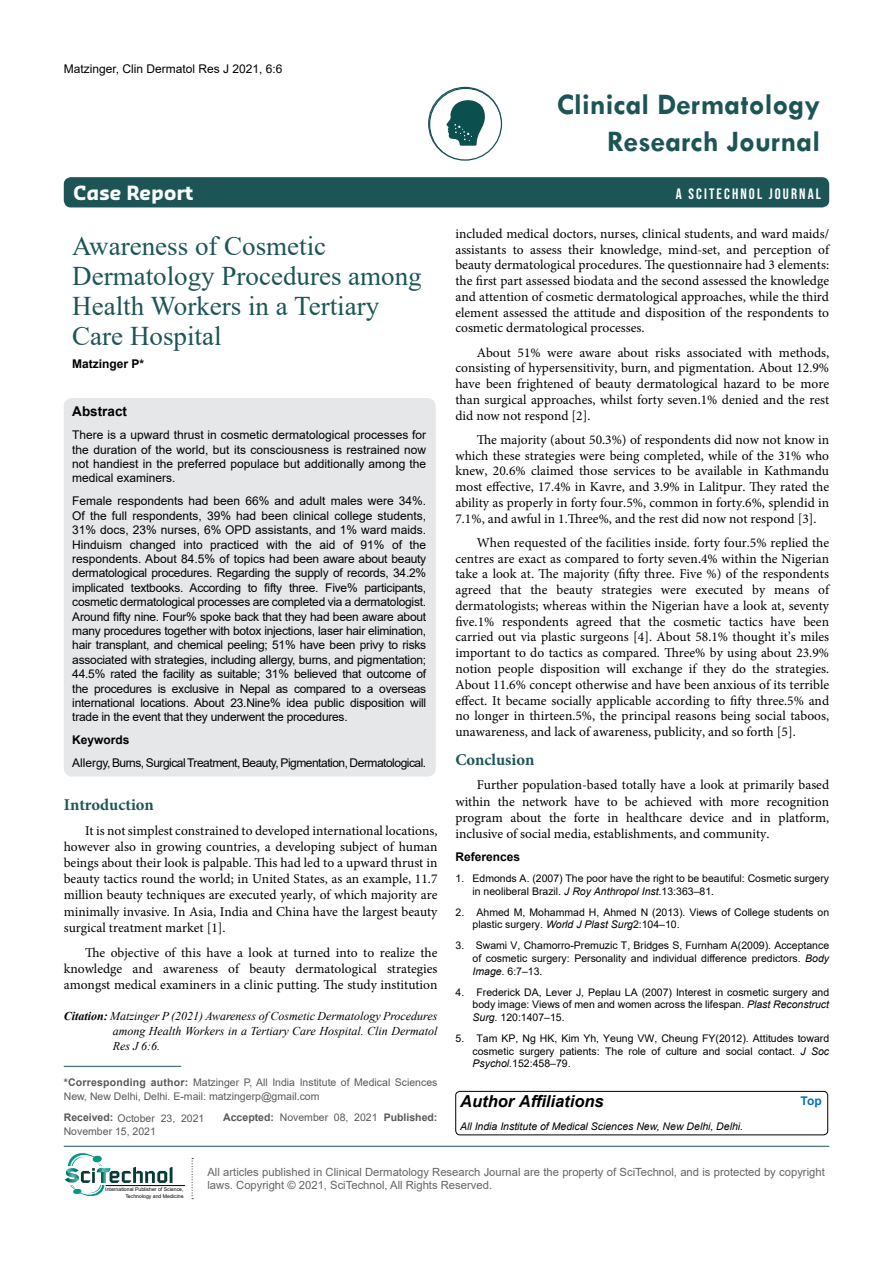
<style>
.page{position:relative;width:893px;height:1263px;background:#fff}
.page>*{position:absolute;margin:0;border:0;box-sizing:border-box;transform-origin:0 0}
.t1{font:700 30px/37.5px "Tw Cen";color:#1d5557;text-align:right}
.t2{font:27px/30px "Times New Roman";color:#1d5557}
.t3{font:700 19.2px "Sansa";color:#fff}
.t4{font:700 16.5px "Minion Pro";color:#1d5557}
.t5{font:italic 700 16.5px "Arial";color:#000}
.t6{font:15px "Bebas Neue";letter-spacing:.14em;color:#fff}
.t7{font:13.5px/15.8px "Minion Pro";color:#000;text-align:justify}
.t8{font:700 13.5px "Arial";color:#000}
.t9{font:12px/14.4px "Arial";letter-spacing:-.02em;color:#000;text-align:justify}
.t10{font:italic 12px/15px "Times New Roman";color:#000;text-align:justify}
.t11{font:12px "Arial";letter-spacing:-.04em;color:#000}
.t12{font:12px "Arial";color:#000}
.t13{font:700 12px "Arial";color:#000}
.t14{font:700 12px "Arial";color:#0072bc}
.t15{font:11.25px/13.5px "Arial";color:#636466}
.t16{font:10.5px/12.6px "Arial";color:#000;text-align:justify}
.t17{font:10.5px/13.5px "Arial";color:#58595b}
.t18{font:italic 10.5px "Arial";color:#000}
.t19{font:700 10.5px "Arial";color:#58595b}
.t20{font:5.1px/6.1px "Arial";color:#000;text-align:right}
.s1{font-weight:700}
.s2{font-weight:400}
.s3{font-style:italic}
</style>
<div class="page">
<div style="left:64px;top:177px;width:765px;height:30px;background:#1d5557;border-radius:7px"></div>
<hr style="left:64px;top:1146px;width:765px;height:1px;background:#1d5557">
<svg style="left:429px;top:88px;width:72px;height:72px"></svg>
<div style="left:428px;top:87px;width:74px;height:74px;border:1px solid #1d5557;border-radius:50%"></div>
<hr style="left:106px;top:1185px;width:79px;height:1px;background:#000">
<svg style="left:192px;top:1158px;width:1px;height:41px"></svg>
<svg style="left:65px;top:1153px;width:107px;height:43px"></svg>
<hr style="left:64px;top:1066px;width:117px;height:1px;background:#1d5557">
<div style="left:64px;top:398px;width:372px;height:379px;background:#e6e7e8;border-radius:9px"></div>
<div style="left:455px;top:1091px;width:373px;height:44px;border:1px solid #000;border-radius:4px"></div>
<p class="t12" style="left:64px;top:60px;width:220px">Matzinger, Clin Dermatol Res J 2021, 6:6</p>
<h1 class="t1" style="left:557px;top:85px;width:265px">Clinical Dermatology<br>Research Journal</h1>
<h3 class="t3" style="left:74px;top:181px;width:121px">Case Report</h3>
<p class="t6" style="left:676px;top:185px;width:147px">A SCITECHNOL JOURNAL</p>
<h2 class="t2" style="left:72px;top:230px;width:351px">Awareness of Cosmetic<br>Dermatology Procedures among<br>Health Workers in a Tertiary<br>Care Hospital</h2>
<p class="t13" style="left:72px;top:355px;width:74px">Matzinger P*</p>
<p class="t8" style="left:72px;top:402px;width:56px">Abstract</p>
<p class="t9" style="left:72px;top:428px;width:356px">There is a upward thrust in cosmetic dermatological processes for the duration of the world, but its consciousness is restrained now not handiest in the preferred populace but additionally among the medical examiners.</p>
<p class="t9" style="left:72px;top:494px;width:356px">Female respondents had been 66% and adult males were 34%.<br>Of the full respondents, 39% had been clinical college students, 31% docs, 23% nurses, 6% OPD assistants, and 1% ward maids.<br>Hinduism changed into practiced with the aid of 91% of the respondents. About 84.5% of topics had been aware about beauty dermatological procedures. Regarding the supply of records, 34.2% implicated textbooks. According to fifty three. Five% participants, cosmetic dermatological processes are completed via a dermatologist.<br>Around fifty nine. Four% spoke back that they had been aware about many procedures together with botox injections, laser hair elimination, hair transplant, and chemical peeling; 51% have been privy to risks associated with strategies, including allergy, burns, and pigmentation; 44.5% rated the facility as suitable; 31% believed that outcome of the procedures is exclusive in Nepal as compared to a overseas international locations. About 23.Nine% idea public disposition will trade in the event that they underwent the procedures.</p>
<p class="t13" style="left:72px;top:732px;width:59px">Keywords</p>
<p class="t11" style="left:72px;top:755px;width:355px">Allergy, Burns, Surgical Treatment, Beauty, Pigmentation, Dermatological.</p>
<p class="t4" style="left:64px;top:793px;width:92px">Introduction</p>
<p class="t7" style="left:64px;top:822px;width:375px;line-height:16.2px;text-indent:21px">It is not simplest constrained to developed international locations, however also in growing countries, a developing subject of human beings about their look is palpable. This had led to a upward thrust in beauty tactics round the world; in United States, as an example, 11.7 million beauty techniques are executed yearly, of which majority are minimally invasive. In Asia, India and China have the largest beauty surgical treatment market [1].</p>
<p class="t7" style="left:64px;top:944px;width:375px;line-height:16.2px;text-indent:21px">The objective of this have a look at turned into to realize the knowledge and awareness of beauty dermatological strategies amongst medical examiners in a clinic putting. The study institution</p>
<p class="t10" style="left:113px;top:1008px;width:326px;text-indent:-49px"><span class="s1">Citation:</span> Matzinger P (2021) Awareness of Cosmetic Dermatology Procedures among Health Workers in a Tertiary Care Hospital. Clin Dermatol Res J 6:6.</p>
<p class="t17" style="left:64px;top:1075px;width:375px"><span class="s1">*Corresponding author:</span> Matzinger P, All India Institute of Medical Sciences<br>New, New Delhi, Delhi. E-mail: matzingerp@gmail.com</p>
<p class="t17" style="left:64px;top:1111px;width:142px"><span class="s1">Received:</span> October 23, 2021</p>
<p class="t19" style="left:223px;top:1110px;width:216px">Accepted: <span class="s2">November 08, 2021</span> Published:</p>
<p class="t17" style="left:64px;top:1124px;width:94px">November 15, 2021</p>
<p class="t7" style="left:455px;top:226px;width:375px">included medical doctors, nurses, clinical students, and ward maids/ assistants to assess their knowledge, mind-set, and perception of beauty dermatological procedures. The questionnaire had 3 elements: the first part assessed biodata and the second assessed the knowledge and attention of cosmetic dermatological approaches, while the third element assessed the attitude and disposition of the respondents to cosmetic dermatological processes.</p>
<p class="t7" style="left:455px;top:344px;width:375px;text-indent:21px">About 51% were aware about risks associated with methods, consisting of hypersensitivity, burn, and pigmentation. About 12.9% have been frightened of beauty dermatological hazard to be more than surgical approaches, whilst forty seven.1% denied and the rest did now not respond [2].</p>
<p class="t7" style="left:455px;top:432px;width:375px;text-indent:21px">The majority (about 50.3%) of respondents did now not know in which these strategies were being completed, while of the 31% who knew, 20.6% claimed those services to be available in Kathmandu most effective, 17.4% in Kavre, and 3.9% in Lalitpur. They rated the ability as properly in forty four.5%, common in forty.6%, splendid in 7.1%, and awful in 1.Three%, and the rest did now not respond [3].</p>
<p class="t7" style="left:455px;top:535px;width:375px;text-indent:21px">When requested of the facilities inside. forty four.5% replied the centres are exact as compared to forty seven.4% within the Nigerian take a look at. The majority (fifty three. Five %) of the respondents agreed that the beauty strategies were executed by means of dermatologists; whereas within the Nigerian have a look at, seventy five.1% respondents agreed that the cosmetic tactics have been carried out via plastic surgeons [4]. About 58.1% thought it’s miles important to do tactics as compared. Three% by using about 23.9% notion people disposition will exchange if they do the strategies.<br>About 11.6% concept otherwise and have been anxious of its terrible effect. It became socially applicable according to fifty three.5% and no longer in thirteen.5%, the principal reasons being social taboos, unawareness, and lack of awareness, publicity, and so forth [5].</p>
<p class="t4" style="left:455px;top:748px;width:81px">Conclusion</p>
<p class="t7" style="left:455px;top:777px;width:375px;line-height:16.2px;text-indent:21px">Further population-based totally have a look at primarily based within the network have to be achieved with more recognition program about the forte in healthcare device and in platform, inclusive of social media, establishments, and community.</p>
<p class="t13" style="left:455px;top:848px;width:66px">References</p>
<p class="t16" style="left:472px;top:872px;width:358px;text-indent:-17px">1. Edmonds A. (2007) The poor have the right to be beautiful: Cosmetic surgery in neoliberal Brazil. <span class="s3">J Roy Anthropol Inst.</span>13:363–81.</p>
<p class="t16" style="left:473px;top:906px;width:358px;text-indent:-17px">2. Ahmed M, Mohammad H, Ahmed N (2013). Views of College students on plastic surgery. <span class="s3">World J Plast Surg</span>2:104–10.</p>
<p class="t16" style="left:472px;top:939px;width:358px;text-indent:-17px">3. Swami V, Chamorro-Premuzic T, Bridges S, Furnham A(2009). Acceptance of cosmetic surgery: Personality and individual difference predictors. <span class="s3">Body Image.</span> 6:7–13.</p>
<p class="t16" style="left:472px;top:986px;width:358px;text-indent:-17px">4. Frederick DA, Lever J, Peplau LA (2007) Interest in cosmetic surgery and body image: Views of men and women across the lifespan. <span class="s3">Plast Reconstruct Surg.</span> 120:1407–15.</p>
<p class="t16" style="left:473px;top:1032px;width:358px;text-indent:-17px">5. Tam KP, Ng HK, Kim Yh, Yeung VW, Cheung FY(2012). Attitudes toward cosmetic surgery patients: The role of culture and social contact. <span class="s3">J Soc Psychol.</span>152:458–79.</p>
<p class="t5" style="left:460px;top:1090px;width:145px">Author Affiliations</p>
<p class="t14" style="left:801px;top:1092px;width:23px">Top</p>
<p class="t18" style="left:460px;top:1120px;width:285px">All India Institute of Medical Sciences New, New Delhi, Delhi.</p>
<p class="t20" style="left:105px;top:1186px;width:80px">International Publisher of Science,<br>Technology and Medicine</p>
<p class="t15" style="left:207px;top:1165px;width:619px">All articles published in Clinical Dermatology Research Journal are the property of SciTechnol, and is protected by copyright laws. Copyright © 2021, SciTechnol, All Rights Reserved.</p>
</div>
